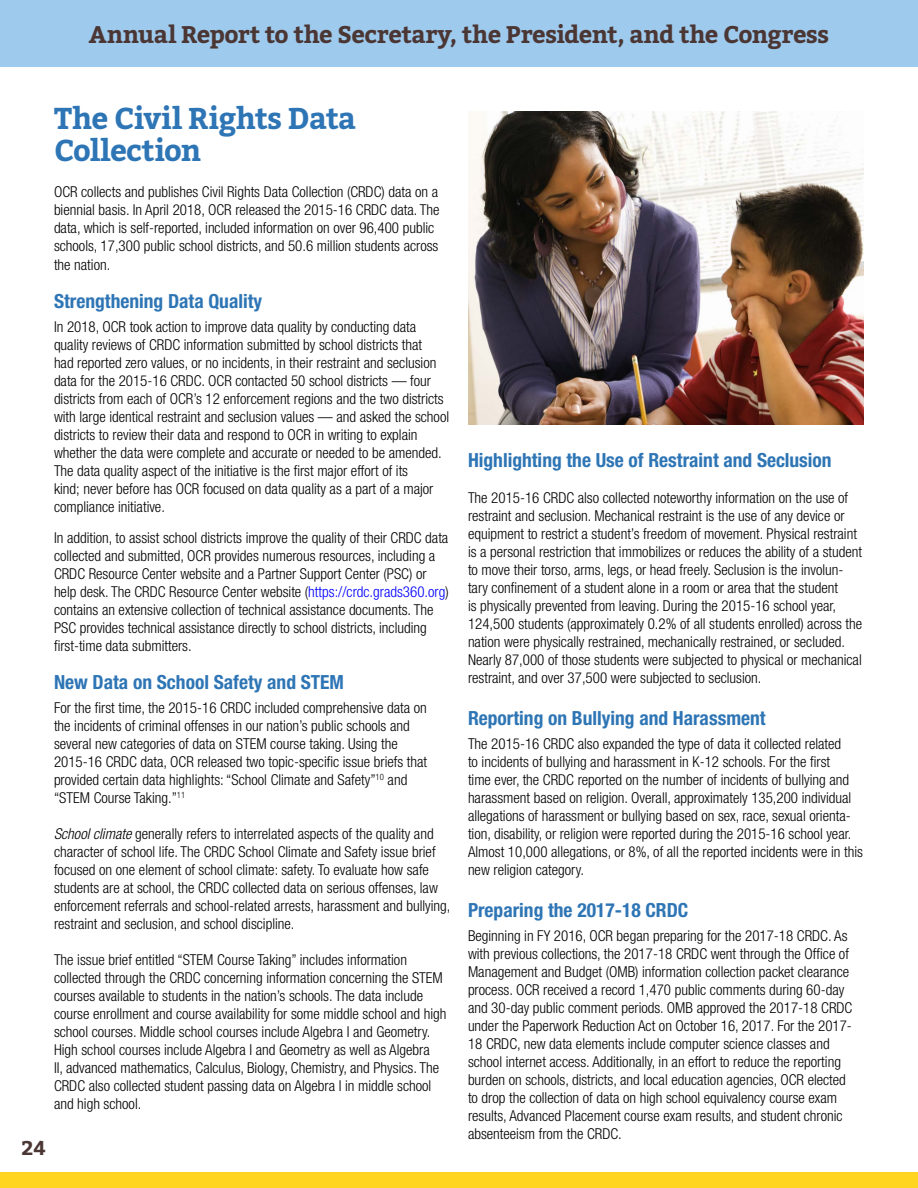
<style>
.page{position:relative;width:918px;height:1188px;background:#fff}
.page>*{position:absolute;margin:0;border:0;box-sizing:border-box;transform-origin:0 0}
.t1{font:700 30px/31.5px "Bitter";letter-spacing:-.025em;color:#2e75b5}
.t2{font:700 24px "Bitter";letter-spacing:-.02em;color:#4b3634}
.t3{font:700 19.8px "Bitter";color:#4b3634}
.t4{font:700 condensed 19.5px "Helvetica Neue LT Std";color:#2e75b5}
.t5{font:300 condensed 15px/18px "Helvetica Neue LT Std";color:#000}
.s1{color:#00f}
.s2{font-style:italic}
</style>
<div class="page">
<div style="left:0;top:0;width:918px;height:67px;background:#9dcaed"></div>
<div style="left:0;top:1172px;width:918px;height:16px;background:#ffd520"></div>
<img style="left:469px;top:112px;width:395px;height:313px">
<h2 class="t2" style="left:89px;top:19px;width:742px">Annual Report to the Secretary, the President, and the Congress</h2>
<h2 class="t1" style="left:54px;top:104px;width:304px">The Civil Rights Data<br>Collection</h2>
<p class="t5" style="left:54px;top:183px;width:387px">OCR collects and publishes Civil Rights Data Collection (CRDC) data on a biennial basis. In April 2018, OCR released the 2015-16 CRDC data. The data, which is self-reported, included information on over 96,400 public schools, 17,300 public school districts, and 50.6 million students across</p>
<p class="t5" style="left:54px;top:256px;width:58px">the nation.</p>
<h3 class="t4" style="left:54px;top:289px;width:210px">Strengthening Data Quality</h3>
<p class="t5" style="left:54px;top:318px;width:397px">In 2018, OCR took action to improve data quality by conducting data quality reviews of CRDC information submitted by school districts that<br>had reported zero values, or no incidents, in their restraint and seclusion data for the 2015-16 CRDC. OCR contacted 50 school districts — four districts from each of OCR’s 12 enforcement regions and the two districts with large identical restraint and seclusion values — and asked the school districts to review their data and respond to OCR in writing to explain whether the data were complete and accurate or needed to be amended.<br>The data quality aspect of the initiative is the frst major effort of its<br>kind; never before has OCR focused on data quality as a part of a major compliance initiative.</p>
<p class="t5" style="left:54px;top:529px;width:396px">In addition, to assist school districts improve the quality of their CRDC data collected and submitted, OCR provides numerous resources, including a CRDC Resource Center website and a Partner Support Center (PSC) or help desk. The CRDC Resource Center website (<span class="s1">https://crdc.grads360.org</span>) contains an extensive collection of technical assistance documents. The PSC provides technical assistance directly to school districts, including frst-time data submitters.</p>
<h3 class="t4" style="left:54px;top:670px;width:292px">New Data on School Safety and STEM</h3>
<p class="t5" style="left:54px;top:699px;width:375px">For the frst time, the 2015-16 CRDC included comprehensive data on the incidents of criminal offenses in our nation’s public schools and several new categories of data on STEM course taking. Using the 2015-16 CRDC data, OCR released two topic-specifc issue briefs that provided certain data highlights: “School Climate and Safety”<sup>10</sup> and “STEM Course Taking.”<sup>11</sup></p>
<p class="t5" style="left:54px;top:825px;width:398px"><span class="s2">School climate</span> generally refers to interrelated aspects of the quality and character of school life. The CRDC School Climate and Safety issue brief focused on one element of school climate: safety. To evaluate how safe students are at school, the CRDC collected data on serious offenses, law enforcement referrals and school-related arrests, harassment and bullying, restraint and seclusion, and school discipline.</p>
<p class="t5" style="left:54px;top:951px;width:394px">The issue brief entitled “STEM Course Taking” includes information collected through the CRDC concerning information concerning the STEM courses available to students in the nation’s schools. The data include course enrollment and course availability for some middle school and high school courses. Middle school courses include Algebra I and Geometry.<br>High school courses include Algebra I and Geometry as well as Algebra<br>II, advanced mathematics, Calculus, Biology, Chemistry, and Physics. The CRDC also collected student passing data on Algebra I in middle school and high school.</p>
<h3 class="t3" style="left:22px;top:1135px;width:26px">24</h3>
<h3 class="t4" style="left:468px;top:448px;width:365px">Highlighting the Use of Restraint and Seclusion</h3>
<p class="t5" style="left:468px;top:489px;width:396px">The 2015-16 CRDC also collected noteworthy information on the use of restraint and seclusion. Mechanical restraint is the use of any device or equipment to restrict a student’s freedom of movement. Physical restraint is a personal restriction that immobilizes or reduces the ability of a student to move their torso, arms, legs, or head freely. Seclusion is the involun&shy;tary confnement of a student alone in a room or area that the student<br>is physically prevented from leaving. During the 2015-16 school year, 124,500 students (approximately 0.2% of all students enrolled) across the nation were physically restrained, mechanically restrained, or secluded.<br>Nearly 87,000 of those students were subjected to physical or mechanical restraint, and over 37,500 were subjected to seclusion.</p>
<h3 class="t4" style="left:468px;top:707px;width:299px">Reporting on Bullying and Harassment</h3>
<p class="t5" style="left:468px;top:735px;width:397px">The 2015-16 CRDC also expanded the type of data it collected related<br>to incidents of bullying and harassment in K-12 schools. For the frst<br>time ever, the CRDC reported on the number of incidents of bullying and harassment based on religion. Overall, approximately 135,200 individual allegations of harassment or bullying based on sex, race, sexual orienta&shy;tion, disability, or religion were reported during the 2015-16 school year.<br>Almost 10,000 allegations, or 8%, of all the reported incidents were in this new religion category.</p>
<h3 class="t4" style="left:468px;top:899px;width:222px">Preparing the 2017-18 CRDC</h3>
<p class="t5" style="left:468px;top:927px;width:386px">Beginning in FY 2016, OCR began preparing for the 2017-18 CRDC. As with previous collections, the 2017-18 CRDC went through the Offce of Management and Budget (OMB) information collection packet clearance process. OCR received a record 1,470 public comments during 60-day and 30-day public comment periods. OMB approved the 2017-18 CRDC under the Paperwork Reduction Act on October 16, 2017. For the 2017- 18 CRDC, new data elements include computer science classes and school internet access. Additionally, in an effort to reduce the reporting burden on schools, districts, and local education agencies, OCR elected to drop the collection of data on high school equivalency course exam results, Advanced Placement course exam results, and student chronic absenteeism from the CRDC.</p>
</div>
